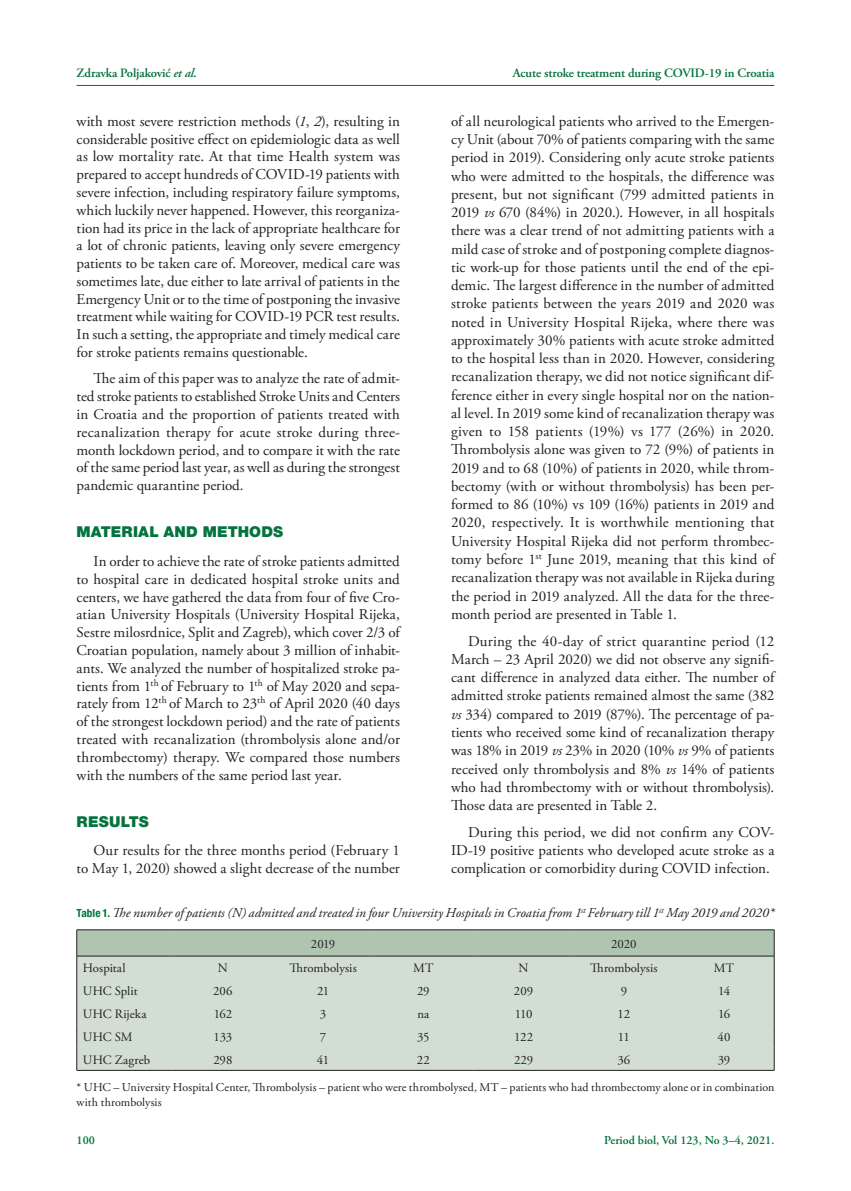
<style>
.page{position:relative;width:851px;height:1191px;background:#fff}
.page>*{position:absolute;margin:0;border:0;box-sizing:border-box;transform-origin:0 0}
.t1{font:15px/18.3px "Adobe Garamond Pro";color:#231f20;text-align:justify}
.t2{font:900 15px "Helvetica Neue LT Pro";letter-spacing:.01em;color:#04733d}
.t3{font:italic 13.5px "Adobe Garamond Pro";letter-spacing:.005em;color:#231f20}
.t4{font:12.75px "Adobe Garamond Pro";color:#231f20}
.t5{font:600 12.75px "Adobe Garamond Pro";letter-spacing:-.01em;color:#04733d}
.t6{font:12px/14.4px "Adobe Garamond Pro";letter-spacing:.005em;color:#231f20}
.t7{font:600 12px "Adobe Garamond Pro";color:#04733d}
.s1{font-style:italic}
.s2{font-family:"Helvetica Neue LT Pro";font-weight:700;font-style:normal;font-stretch:condensed;font-size:11.25px;color:#04733d}
</style>
<div class="page">
<hr style="left:77px;top:85px;width:697px;height:1px;background:#04733d">
<svg style="left:76px;top:929px;width:698px;height:141px;background:#c9d6c9"></svg>
<hr style="left:77px;top:1070px;width:96px;height:1px;background:#231f20">
<hr style="left:173px;top:1070px;width:100px;height:1px;background:#231f20">
<hr style="left:273px;top:1070px;width:100px;height:1px;background:#231f20">
<hr style="left:373px;top:1070px;width:100px;height:1px;background:#231f20">
<hr style="left:473px;top:1070px;width:100px;height:1px;background:#231f20">
<hr style="left:573px;top:1070px;width:100px;height:1px;background:#231f20">
<hr style="left:674px;top:1070px;width:100px;height:1px;background:#231f20">
<p class="t5" style="left:77px;top:65px;width:122px">Zdravka Poljaković <span class="s1">et al.</span></p>
<p class="t5" style="left:513px;top:65px;width:263px">Acute stroke treatment during COVID-19 in Croatia</p>
<p class="t1" style="left:77px;top:113px;width:325px;line-height:17.9px">with most severe restriction methods (<span class="s1">1</span>, <span class="s1">2</span>), resulting in considerable positive effect on epidemiologic data as well as low mortality rate. At that time Health system was prepared to accept hundreds of COVID-19 patients with severe infection, including respiratory failure symptoms, which luckily never happened. However, this reorganiza&shy;tion had its price in the lack of appropriate healthcare for a lot of chronic patients, leaving only severe emergency patients to be taken care of. Moreover, medical care was sometimes late, due either to late arrival of patients in the Emergency Unit or to the time of postponing the invasive treatment while waiting for COVID-19 PCR test results.<br>In such a setting, the appropriate and timely medical care for stroke patients remains questionable.</p>
<p class="t1" style="left:77px;top:370px;width:325px;line-height:17.9px;text-indent:17px">The aim of this paper was to analyze the rate of admit&shy;ted stroke patients to established Stroke Units and Centers in Croatia and the proportion of patients treated with recanalization therapy for acute stroke during three&shy;month lockdown period, and to compare it with the rate of the same period last year, as well as during the strongest pandemic quarantine period.</p>
<p class="t2" style="left:77px;top:523px;width:208px">MATERIAL AND METHODS</p>
<p class="t1" style="left:77px;top:553px;width:325px;line-height:17.9px;text-indent:17px">In order to achieve the rate of stroke patients admitted to hospital care in dedicated hospital stroke units and centers, we have gathered the data from four of five Cro&shy;atian University Hospitals (University Hospital Rijeka, Sestre milosrdnice, Split and Zagreb), which cover 2/3 of Croatian population, namely about 3 million of inhabit&shy;ants. We analyzed the number of hospitalized stroke pa&shy;tients from 1<sup>th</sup> of February to 1<sup>th</sup> of May 2020 and sepa&shy;rately from 12<sup>th</sup> of March to 23<sup>th</sup> of April 2020 (40 days of the strongest lockdown period) and the rate of patients treated with recanalization (thrombolysis alone and/or thrombectomy) therapy. We compared those numbers with the numbers of the same period last year.</p>
<p class="t2" style="left:77px;top:812px;width:74px">RESULTS</p>
<p class="t1" style="left:77px;top:842px;width:325px;line-height:17.9px;text-align:right">Our results for the three months period (February 1<br>to May 1, 2020) showed a slight decrease of the number</p>
<p class="t1" style="left:451px;top:112px;width:325px">of all neurological patients who arrived to the Emergen&shy;cy Unit (about 70% of patients comparing with the same period in 2019). Considering only acute stroke patients who were admitted to the hospitals, the difference was present, but not significant (799 admitted patients in 2019 <span class="s1">vs</span> 670 (84%) in 2020.). However, in all hospitals there was a clear trend of not admitting patients with a mild case of stroke and of postponing complete diagnos&shy;tic work-up for those patients until the end of the epi&shy;demic. The largest difference in the number of admitted stroke patients between the years 2019 and 2020 was noted in University Hospital Rijeka, where there was approximately 30% patients with acute stroke admitted to the hospital less than in 2020. However, considering recanalization therapy, we did not notice significant dif&shy;ference either in every single hospital nor on the nation&shy;al level. In 2019 some kind of recanalization therapy was given to 158 patients (19%) vs 177 (26%) in 2020.<br>Thrombolysis alone was given to 72 (9%) of patients in 2019 and to 68 (10%) of patients in 2020, while throm&shy;bectomy (with or without thrombolysis) has been per&shy;formed to 86 (10%) vs 109 (16%) patients in 2019 and 2020, respectively. It is worthwhile mentioning that University Hospital Rijeka did not perform thrombec&shy;tomy before 1<sup>st</sup> June 2019, meaning that this kind of recanalization therapy was not available in Rijeka during the period in 2019 analyzed. All the data for the three&shy;month period are presented in Table 1.</p>
<p class="t1" style="left:451px;top:632px;width:325px;text-indent:17px">During the 40-day of strict quarantine period (12<br>March – 23 April 2020) we did not observe any signifi&shy;cant difference in analyzed data either. The number of admitted stroke patients remained almost the same (382 <span class="s1">vs</span> 334) compared to 2019 (87%). The percentage of pa&shy;tients who received some kind of recanalization therapy was 18% in 2019 <span class="s1">vs</span> 23% in 2020 (10% <span class="s1">vs</span> 9% of patients received only thrombolysis and 8% <span class="s1">vs</span> 14% of patients who had thrombectomy with or without thrombolysis).<br>Those data are presented in Table 2.</p>
<p class="t1" style="left:451px;top:823px;width:325px;text-indent:17px">During this period, we did not confirm any COV-ID-19 positive patients who developed acute stroke as a complication or comorbidity during COVID infection.</p>
<p class="t3" style="left:77px;top:905px;width:699px"><span class="s2">Table 1.</span> The number of patients (N) admitted and treated in four University Hospitals in Croatia from 1<sup>st</sup> February till 1<sup>st</sup> May 2019 and 2020*</p>
<p class="t4" style="left:311px;top:936px;width:26px">2019</p>
<p class="t4" style="left:611px;top:936px;width:27px">2020</p>
<p class="t4" style="left:83px;top:960px;width:44px">Hospital</p>
<p class="t4" style="left:218px;top:960px;width:11px">N</p>
<p class="t4" style="left:289px;top:960px;width:69px">Thrombolysis</p>
<p class="t4" style="left:413px;top:960px;width:22px">MT</p>
<p class="t4" style="left:518px;top:960px;width:11px">N</p>
<p class="t4" style="left:590px;top:960px;width:69px">Thrombolysis</p>
<p class="t4" style="left:713px;top:960px;width:22px">MT</p>
<p class="t4" style="left:83px;top:983px;width:56px">UHC Split</p>
<p class="t4" style="left:213px;top:983px;width:21px">206</p>
<p class="t4" style="left:317px;top:983px;width:14px">21</p>
<p class="t4" style="left:417px;top:983px;width:14px">29</p>
<p class="t4" style="left:514px;top:983px;width:21px">209</p>
<p class="t4" style="left:620px;top:983px;width:8px">9</p>
<p class="t4" style="left:718px;top:983px;width:14px">14</p>
<p class="t4" style="left:83px;top:1006px;width:65px">UHC Rijeka</p>
<p class="t4" style="left:214px;top:1006px;width:20px">162</p>
<p class="t4" style="left:320px;top:1006px;width:8px">3</p>
<p class="t4" style="left:417px;top:1006px;width:13px">na</p>
<p class="t4" style="left:514px;top:1006px;width:19px">110</p>
<p class="t4" style="left:617px;top:1006px;width:14px">12</p>
<p class="t4" style="left:718px;top:1006px;width:14px">16</p>
<p class="t4" style="left:83px;top:1029px;width:51px">UHC SM</p>
<p class="t4" style="left:213px;top:1029px;width:20px">133</p>
<p class="t4" style="left:320px;top:1029px;width:8px">7</p>
<p class="t4" style="left:417px;top:1029px;width:14px">35</p>
<p class="t4" style="left:514px;top:1029px;width:21px">122</p>
<p class="t4" style="left:617px;top:1029px;width:13px">11</p>
<p class="t4" style="left:717px;top:1029px;width:14px">40</p>
<p class="t4" style="left:83px;top:1051px;width:69px">UHC Zagreb</p>
<p class="t4" style="left:213px;top:1051px;width:20px">298</p>
<p class="t4" style="left:317px;top:1051px;width:14px">41</p>
<p class="t4" style="left:417px;top:1051px;width:14px">22</p>
<p class="t4" style="left:514px;top:1051px;width:21px">229</p>
<p class="t4" style="left:617px;top:1051px;width:14px">36</p>
<p class="t4" style="left:717px;top:1051px;width:14px">39</p>
<p class="t6" style="left:77px;top:1080px;width:699px">* UHC – University Hospital Center, Thrombolysis – patient who were thrombolysed, MT – patients who had thrombectomy alone or in combination with thrombolysis</p>
<p class="t7" style="left:77px;top:1133px;width:20px">100</p>
<p class="t7" style="left:604px;top:1133px;width:172px">Period biol, Vol 123, No 3–4, 2021.</p>
</div>
